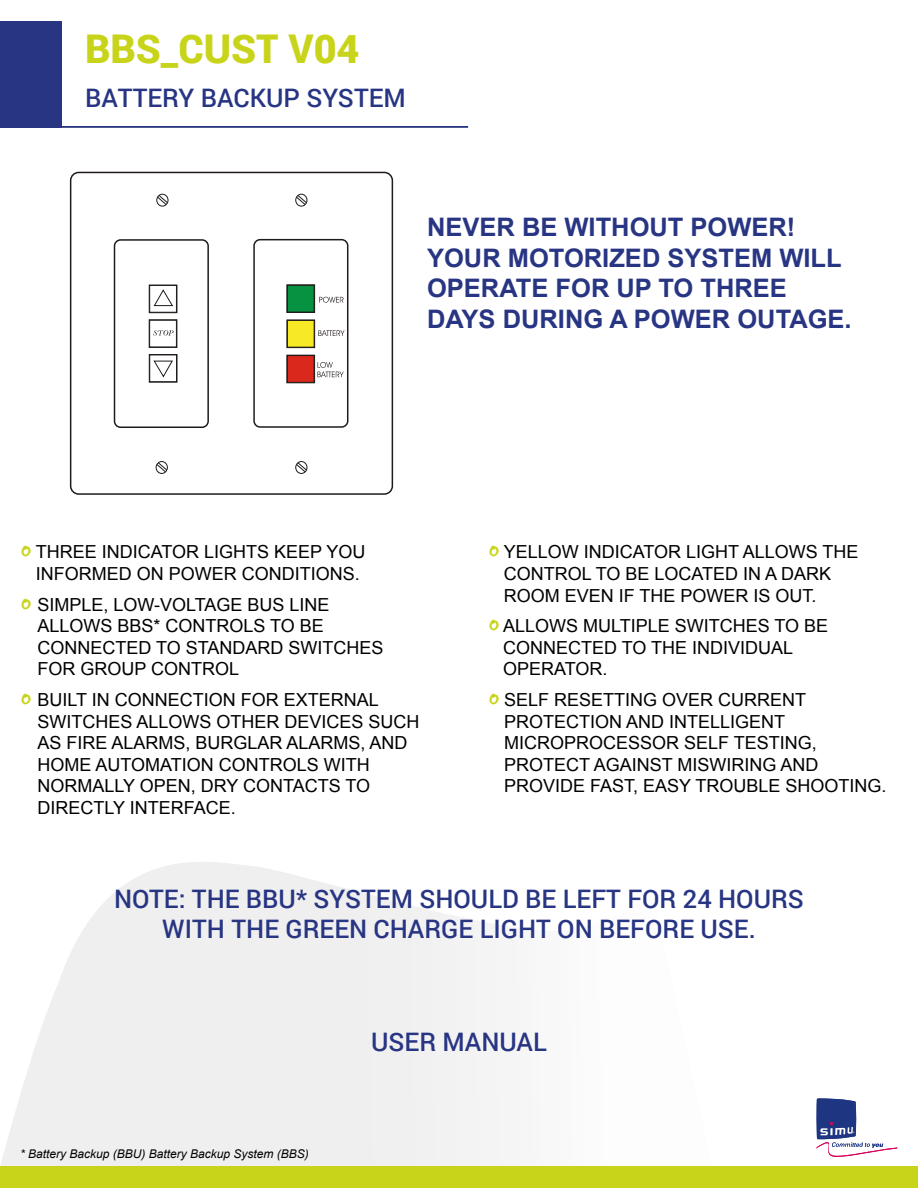
<style>
.page{position:relative;width:918px;height:1188px;background:#fff}
.page>*{position:absolute;margin:0;border:0;box-sizing:border-box;transform-origin:0 0}
.t1{font:900 39.6px "Roboto";color:#c8d419}
.t2{font:500 25.5px/30.6px "Roboto";color:#283583;text-align:center}
.t3{font:700 25.5px/30.6px "Arial";color:#283583}
.t4{font:18px/21.6px "Arial";color:#000}
.t5{font:italic 12px "Arial";color:#000}
.s1{font-family:"Trash Hand";font-size:25.5px;color:#c8d419}
</style>
<div class="page">
<svg style="left:0;top:862px;width:749px;height:305px;fill:#f2f2f2"></svg>
<svg style="left:816px;top:1098px;width:81px;height:59px"></svg>
<div style="left:0;top:1167px;width:918px;height:21px;background:#c8d419"></div>
<div style="left:0;top:21px;width:62px;height:107px;background:#283583"></div>
<hr style="left:61px;top:126px;width:407px;height:2px;background:#283583">
<div style="left:70px;top:172px;width:323px;height:323px;border:2px solid #201b18;border-radius:8px"></div>
<div style="left:114px;top:239px;width:95px;height:189px;border:2px solid #201b18;border-radius:6px"></div>
<div style="left:253px;top:239px;width:95px;height:189px;border:2px solid #201b18;border-radius:6px"></div>
<div style="left:296px;top:461px;width:11px;height:13px;border:1px solid #201b18;border-radius:50%"></div>
<svg style="left:296px;top:462px;width:11px;height:10px"></svg>
<div style="left:156px;top:461px;width:12px;height:13px;border:1px solid #201b18;border-radius:50%"></div>
<svg style="left:157px;top:462px;width:10px;height:10px"></svg>
<div style="left:296px;top:194px;width:11px;height:12px;border:1px solid #201b18;border-radius:50%"></div>
<svg style="left:296px;top:195px;width:11px;height:10px"></svg>
<div style="left:157px;top:194px;width:11px;height:12px;border:1px solid #201b18;border-radius:50%"></div>
<svg style="left:157px;top:195px;width:11px;height:10px"></svg>
<div style="left:287px;top:356px;width:27px;height:26px;background:#da281c"></div>
<div style="left:287px;top:355px;width:28px;height:28px;border:1px solid #201b18"></div>
<div style="left:287px;top:285px;width:27px;height:27px;background:#069240"></div>
<div style="left:287px;top:285px;width:28px;height:28px;border:1px solid #201b18"></div>
<div style="left:287px;top:320px;width:27px;height:27px;background:#f8e926"></div>
<div style="left:287px;top:320px;width:28px;height:28px;border:1px solid #201b18"></div>
<div style="left:149px;top:285px;width:28px;height:28px;border:1px solid #201b18"></div>
<svg style="left:153px;top:289px;width:20px;height:18px"></svg>
<div style="left:149px;top:354px;width:28px;height:28px;border:1px solid #201b18"></div>
<svg style="left:153px;top:360px;width:20px;height:18px"></svg>
<div style="left:149px;top:320px;width:28px;height:28px;border:1px solid #201b18"></div>
<svg style="left:153px;top:330px;width:21px;height:6px"></svg>
<svg style="left:319px;top:297px;width:24px;height:6px"></svg>
<svg style="left:318px;top:330px;width:27px;height:6px"></svg>
<svg style="left:318px;top:362px;width:26px;height:15px"></svg>
<h1 class="t1" style="left:85px;top:21px;width:276px">BBS_CUST V04</h1>
<h2 class="t2" style="left:85px;top:82px;width:322px">BATTERY BACKUP SYSTEM</h2>
<h2 class="t3" style="left:427px;top:213px;width:426px">NEVER BE WITHOUT POWER!<br>YOUR MOTORIZED SYSTEM WILL<br>OPERATE FOR UP TO THREE<br>DAYS DURING A POWER OUTAGE.</h2>
<p class="t4" style="left:21px;top:541px;width:346px;text-align:center"><span class="s1">o</span> THREE INDICATOR LIGHTS KEEP YOU<br>INFORMED ON POWER CONDITIONS.</p>
<p class="t4" style="left:37px;top:594px;width:348px;text-indent:-16px"><span class="s1">o</span> SIMPLE, LOW-VOLTAGE BUS LINE<br>ALLOWS BBS* CONTROLS TO BE<br>CONNECTED TO STANDARD SWITCHES<br>FOR GROUP CONTROL</p>
<p class="t4" style="left:37px;top:689px;width:384px;text-indent:-16px"><span class="s1">o</span> BUILT IN CONNECTION FOR EXTERNAL<br>SWITCHES ALLOWS OTHER DEVICES SUCH<br>AS FIRE ALARMS, BURGLAR ALARMS, AND<br>HOME AUTOMATION CONTROLS WITH<br>NORMALLY OPEN, DRY CONTACTS TO<br>DIRECTLY INTERFACE.</p>
<p class="t4" style="left:504px;top:541px;width:356px;text-indent:-14px"><span class="s1">o</span> YELLOW INDICATOR LIGHT ALLOWS THE<br>CONTROL TO BE LOCATED IN A DARK<br>ROOM EVEN IF THE POWER IS OUT.</p>
<p class="t4" style="left:503px;top:615px;width:327px;text-indent:-14px"><span class="s1">o</span> ALLOWS MULTIPLE SWITCHES TO BE<br>CONNECTED TO THE INDIVIDUAL<br>OPERATOR.</p>
<p class="t4" style="left:504px;top:689px;width:384px;text-indent:-15px"><span class="s1">o</span> SELF RESETTING OVER CURRENT<br>PROTECTION AND INTELLIGENT<br>MICROPROCESSOR SELF TESTING,<br>PROTECT AGAINST MISWIRING AND<br>PROVIDE FAST, EASY TROUBLE SHOOTING.</p>
<h2 class="t2" style="left:114px;top:882px;width:692px">NOTE: THE BBU* SYSTEM SHOULD BE LEFT FOR 24 HOURS<br>WITH THE GREEN CHARGE LIGHT ON BEFORE USE.</h2>
<p class="t5" style="left:20px;top:1146px;width:290px">* Battery Backup (BBU) Battery Backup System (BBS)</p>
<h2 class="t2" style="left:371px;top:1026px;width:177px">USER MANUAL</h2>
</div>
